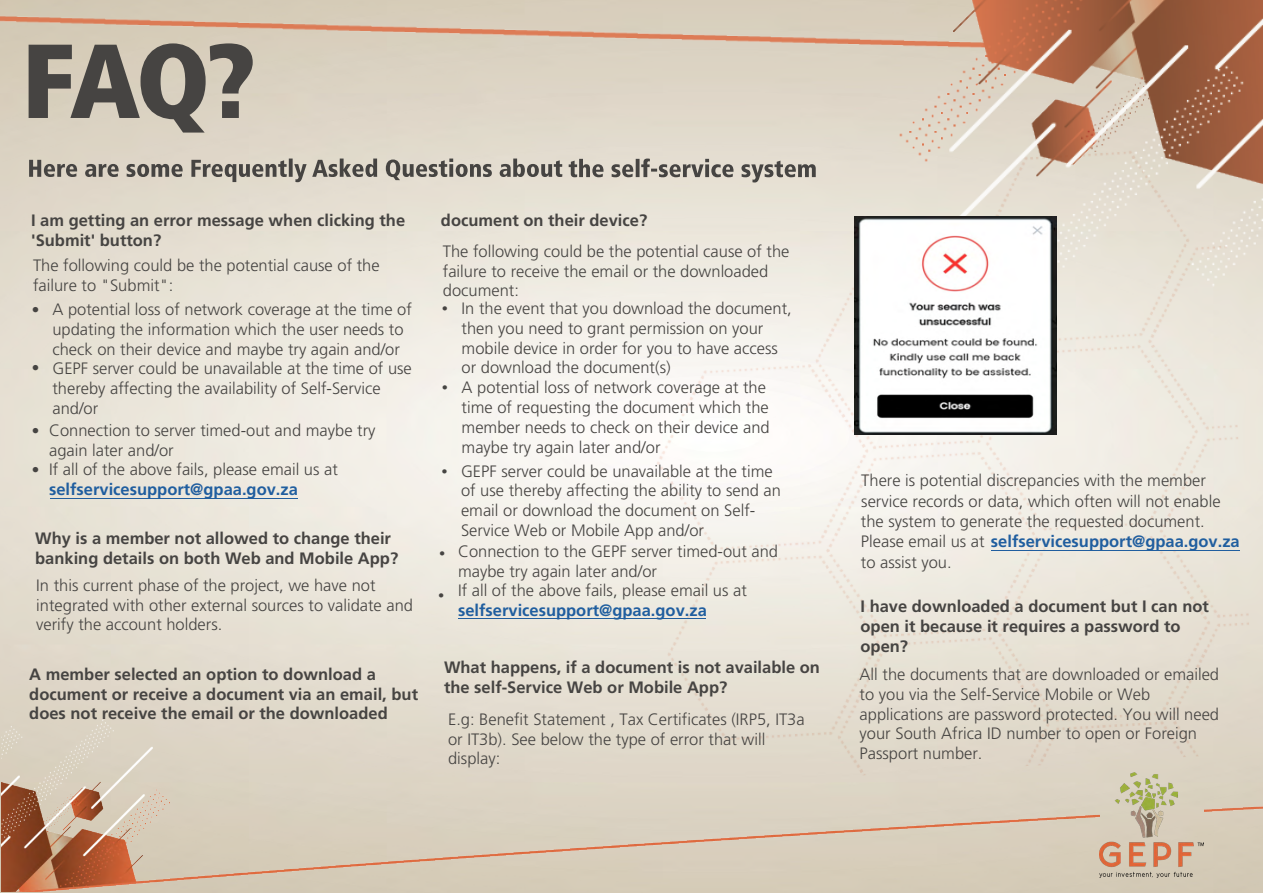
<style>
.page{position:relative;width:1263px;height:893px;background:#fff}
.page>*{position:absolute;margin:0;border:0;box-sizing:border-box;transform-origin:0 0}
.Signature_2{font:900 condensed 105px "Frutiger LT Pro";color:#464442}
.t1{font:300 16.5px/19.8px "Frutiger LT Pro";color:#464442}
.t2{font:700 16.5px/19.8px "Frutiger LT Pro";color:#464442}
.t3{font:700 16.5px "Frutiger LT Pro";color:#205e9f}
.t4{font:15px "Symbol";color:#464442}
.s1{font-weight:700;color:#205e9f}
</style>
<div class="page">
<img style="left:0;top:313px;width:1263px;height:580px">
<img style="left:463px;top:313px;width:794px;height:483px">
<img style="left:0;top:0;width:1263px;height:313px">
<img style="left:1205px;top:668px;width:58px;height:225px">
<img style="left:1099px;top:773px;width:105px;height:105px">
<img style="left:2px;top:667px;width:1097px;height:225px">
<img style="left:854px;top:217px;width:203px;height:218px">
<svg style="left:569px;top:159px;width:247px;height:24px;background:#b5b0a6"></svg>
<svg style="left:29px;top:159px;width:533px;height:23px;background:#afa99f"></svg>
<hr style="left:458px;top:618px;width:248px;height:1px;background:#205e9f">
<hr style="left:50px;top:498px;width:247px;height:1px;background:#205e9f">
<hr style="left:991px;top:550px;width:249px;height:1px;background:#205e9f">
<p class="Signature_2" style="left:22px;top:17px;width:235px">FAQ?</p>
<p class="t2" style="left:31px;top:211px;width:376px">I am getting an error message when clicking the 'Submit' button?</p>
<p class="t1" style="left:33px;top:256px;width:348px">The following could be the potential cause of the failure to "Submit":</p>
<p class="t4" style="left:32px;top:299px;width:8px">•</p>
<p class="t4" style="left:32px;top:357px;width:8px">•</p>
<p class="t4" style="left:32px;top:420px;width:8px">•</p>
<p class="t4" style="left:32px;top:459px;width:8px">•</p>
<p class="t1" style="left:52px;top:299px;width:361px">A potential loss of network coverage at the time of updating the information which the user needs to check on their device and maybe try again and/or GEPF server could be unavailable at the time of use thereby affecting the availability of Self-Service and/or</p>
<p class="t1" style="left:49px;top:420px;width:328px">Connection to server timed-out and maybe try again later and/or<br>If all of the above fails, please email us at</p>
<p class="t3" style="left:49px;top:480px;width:250px">selfservicesupport@gpaa.gov.za</p>
<p class="t2" style="left:35px;top:529px;width:365px">Why is a member not allowed to change their banking details on both Web and Mobile App?</p>
<p class="t1" style="left:36px;top:575px;width:378px">In this current phase of the project, we have not integrated with other external sources to validate and verify the account holders.</p>
<p class="t2" style="left:29px;top:664px;width:390px">A member selected an option to download a document or receive a document via an email, but does not receive the email or the downloaded</p>
<p class="t2" style="left:441px;top:211px;width:208px">document on their device?</p>
<p class="t1" style="left:443px;top:241px;width:348px">The following could be the potential cause of the failure to receive the email or the downloaded document:</p>
<p class="t1" style="left:462px;top:299px;width:332px;text-indent:-20px">• In the event that you download the document, then you need to grant permission on your mobile device in order for you to have access or download the document(s)</p>
<p class="t1" style="left:462px;top:378px;width:310px;text-indent:-20px">• A potential loss of network coverage at the time of requesting the document which the member needs to check on their device and maybe try again later and/or</p>
<p class="t1" style="left:461px;top:461px;width:321px;text-indent:-20px">• GEPF server could be unavailable at the time of use thereby affecting the ability to send an email or download the document on Self-Service Web or Mobile App and/or</p>
<p class="t1" style="left:861px;top:471px;width:380px;line-height:20.2px">There is potential discrepancies with the member service records or data, which often will not enable the system to generate the requested document.<br>Please email us at <span class="s1">selfservicesupport@gpaa.gov.za </span>to assist you.</p>
<p class="t2" style="left:860px;top:596px;width:350px">I have downloaded a document but I can not open it because it requires a password to open?</p>
<p class="t1" style="left:860px;top:664px;width:361px">All the documents that are downloaded or emailed to you via the Self-Service Mobile or Web applications are password protected. You will need your South Africa ID number to open or Foreign Passport number.</p>
<p class="t1" style="left:458px;top:541px;width:321px">Connection to the GEPF server timed-out and maybe try again later and/or<br>If all of the above fails, please email us at</p>
<p class="t3" style="left:458px;top:601px;width:250px">selfservicesupport@gpaa.gov.za</p>
<p class="t4" style="left:439px;top:547px;width:8px">•</p>
<p class="t4" style="left:438px;top:589px;width:8px">•</p>
<p class="t2" style="left:444px;top:657px;width:377px">What happens, if a document is not available on the self-Service Web or Mobile App?</p>
<p class="t1" style="left:448px;top:709px;width:358px">E.g: Benefit Statement , Tax Certificates (IRP5, IT3a or IT3b). See below the type of error that will display:</p>
</div>
